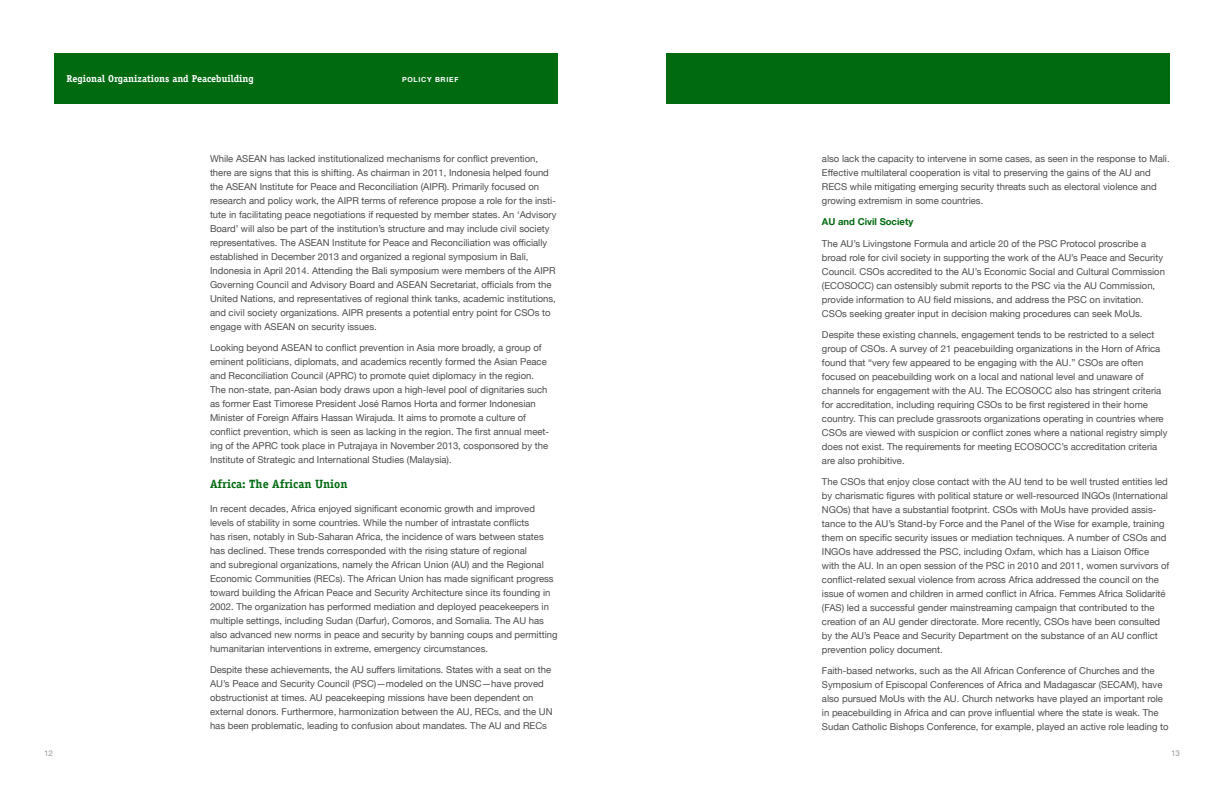
<style>
.page{position:relative;width:1224px;height:792px;background:#fff}
.page>*{position:absolute;margin:0;border:0;box-sizing:border-box;transform-origin:0 0}
.t1{font:700 12px "Officina Serif";color:#006a10}
.t2{font:700 10px "Officina Serif";color:#fff}
.t3{font:9.5px/14px "Helvetica Neue";color:#4d4d4f}
.t4{font:700 9.5px "Helvetica Neue";color:#006a10}
.t5{font:8px "Helvetica Neue";color:#939598}
.t6{font:700 7px "Helvetica Neue";letter-spacing:.1em;color:#fff}
</style>
<div class="page">
<div style="left:54px;top:53px;width:504px;height:51px;background:#006a10"></div>
<div style="left:666px;top:53px;width:504px;height:51px;background:#006a10"></div>
<p class="t2" style="left:66px;top:73px;width:189px">Regional Organizations and Peacebuilding</p>
<p class="t6" style="left:402px;top:73px;width:58px">POLICY BRIEF</p>
<p class="t3" style="left:210px;top:151px;width:348px">While ASEAN has lacked institutionalized mechanisms for conflict prevention, there are signs that this is shifting. As chairman in 2011, Indonesia helped found the ASEAN Institute for Peace and Reconciliation (AIPR). Primarily focused on research and policy work, the AIPR terms of reference propose a role for the insti&shy;tute in facilitating peace negotiations if requested by member states. An ‘Advisory Board’ will also be part of the institution’s structure and may include civil society representatives. The ASEAN Institute for Peace and Reconciliation was officially established in December 2013 and organized a regional symposium in Bali, Indonesia in April 2014. Attending the Bali symposium were members of the AIPR Governing Council and Advisory Board and ASEAN Secretariat, officials from the United Nations, and representatives of regional think tanks, academic institutions, and civil society organizations. AIPR presents a potential entry point for CSOs to engage with ASEAN on security issues.</p>
<p class="t3" style="left:210px;top:340px;width:341px">Looking beyond ASEAN to conflict prevention in Asia more broadly, a group of eminent politicians, diplomats, and academics recently formed the Asian Peace and Reconciliation Council (APRC) to promote quiet diplomacy in the region.<br>The non-state, pan-Asian body draws upon a high-level pool of dignitaries such as former East Timorese President José Ramos Horta and former Indonesian Minister of Foreign Affairs Hassan Wirajuda. It aims to promote a culture of conflict prevention, which is seen as lacking in the region. The first annual meet&shy;ing of the APRC took place in Putrajaya in November 2013, cosponsored by the Institute of Strategic and International Studies (Malaysia).</p>
<p class="t1" style="left:210px;top:476px;width:139px">Africa: The African Union</p>
<p class="t3" style="left:210px;top:501px;width:349px">In recent decades, Africa enjoyed significant economic growth and improved levels of stability in some countries. While the number of intrastate conflicts<br>has risen, notably in Sub-Saharan Africa, the incidence of wars between states has declined. These trends corresponded with the rising stature of regional<br>and subregional organizations, namely the African Union (AU) and the Regional Economic Communities (RECs). The African Union has made significant progress toward building the African Peace and Security Architecture since its founding in 2002. The organization has performed mediation and deployed peacekeepers in multiple settings, including Sudan (Darfur), Comoros, and Somalia. The AU has also advanced new norms in peace and security by banning coups and permitting humanitarian interventions in extreme, emergency circumstances.</p>
<p class="t3" style="left:210px;top:662px;width:344px">Despite these achievements, the AU suffers limitations. States with a seat on the AU’s Peace and Security Council (PSC)—modeled on the UNSC—have proved obstructionist at times. AU peacekeeping missions have been dependent on external donors. Furthermore, harmonization between the AU, RECs, and the UN has been problematic, leading to confusion about mandates. The AU and RECs</p>
<p class="t3" style="left:822px;top:151px;width:349px">also lack the capacity to intervene in some cases, as seen in the response to Mali.<br>Effective multilateral cooperation is vital to preserving the gains of the AU and RECS while mitigating emerging security threats such as electoral violence and growing extremism in some countries.</p>
<p class="t4" style="left:822px;top:213px;width:93px">AU and Civil Society</p>
<p class="t3" style="left:822px;top:235px;width:344px">The AU’s Livingstone Formula and article 20 of the PSC Protocol proscribe a broad role for civil society in supporting the work of the AU’s Peace and Security Council. CSOs accredited to the AU’s Economic Social and Cultural Commission (ECOSOCC) can ostensibly submit reports to the PSC via the AU Commission, provide information to AU field missions, and address the PSC on invitation.<br>CSOs seeking greater input in decision making procedures can seek MoUs.</p>
<p class="t3" style="left:822px;top:327px;width:347px">Despite these existing channels, engagement tends to be restricted to a select group of CSOs. A survey of 21 peacebuilding organizations in the Horn of Africa found that “very few appeared to be engaging with the AU.” CSOs are often focused on peacebuilding work on a local and national level and unaware of channels for engagement with the AU. The ECOSOCC also has stringent criteria for accreditation, including requiring CSOs to be first registered in their home country. This can preclude grassroots organizations operating in countries where CSOs are viewed with suspicion or conflict zones where a national registry simply does not exist. The requirements for meeting ECOSOCC’s accreditation criteria are also prohibitive.</p>
<p class="t3" style="left:822px;top:474px;width:349px">The CSOs that enjoy close contact with the AU tend to be well trusted entities led by charismatic figures with political stature or well-resourced INGOs (International NGOs) that have a substantial footprint. CSOs with MoUs have provided assis&shy;tance to the AU’s Stand-by Force and the Panel of the Wise for example, training them on specific security issues or mediation techniques. A number of CSOs and INGOs have addressed the PSC, including Oxfam, which has a Liaison Office<br>with the AU. In an open session of the PSC in 2010 and 2011, women survivors of conflict-related sexual violence from across Africa addressed the council on the issue of women and children in armed conflict in Africa. Femmes Africa Solidarité (FAS) led a successful gender mainstreaming campaign that contributed to the creation of an AU gender directorate. More recently, CSOs have been consulted by the AU’s Peace and Security Department on the substance of an AU conflict prevention policy document.</p>
<p class="t3" style="left:822px;top:663px;width:348px">Faith-based networks, such as the All African Conference of Churches and the Symposium of Episcopal Conferences of Africa and Madagascar (SECAM), have also pursued MoUs with the AU. Church networks have played an important role in peacebuilding in Africa and can prove influential where the state is weak. The Sudan Catholic Bishops Conference, for example, played an active role leading to</p>
<p class="t5" style="left:44px;top:746px;width:10px">12</p>
<p class="t5" style="left:1171px;top:746px;width:10px">13</p>
</div>
